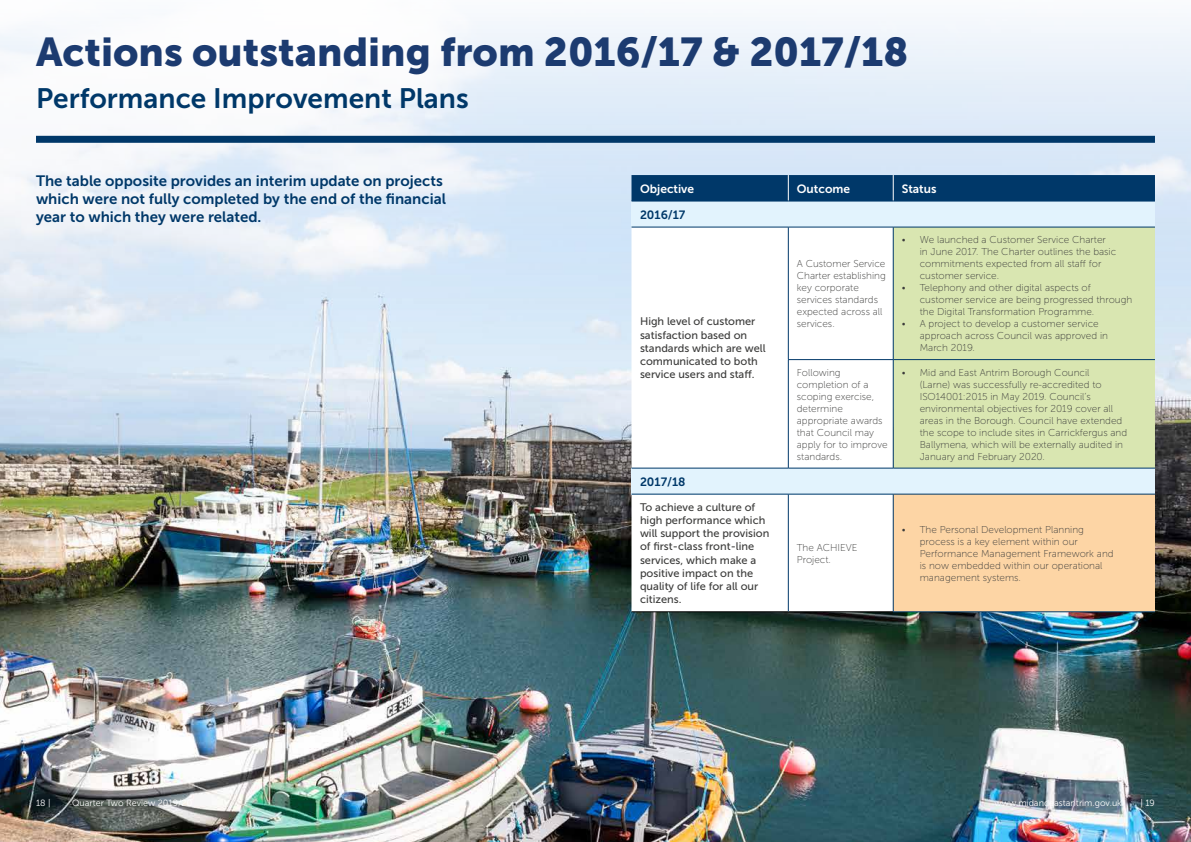
<style>
.page{position:relative;width:1191px;height:842px;background:#fff}
.page>*{position:absolute;margin:0;border:0;box-sizing:border-box;transform-origin:0 0}
.t1{font:40px "Museo Sans 900";color:#1c3b70}
.t2{font:28px "Museo Sans 700";color:#003869}
.t3{font:15px/18px "Museo Sans 700";color:#003869}
.t4{font:12px "Museo Sans 700";color:#fff}
.t5{font:12px "Museo Sans 700";color:#003869}
.t6{font:11px/13.2px "Museo Sans 500";color:#3c3c3b}
.t7{font:10px/12px "Museo Sans 100";color:#3c3c3b}
.t8{font:9px "Museo Sans 300";color:#fff}
</style>
<div class="page">
<img style="left:0;top:17px;width:1191px;height:825px">
<div style="left:36px;top:136px;width:1119px;height:7px;background:#003869"></div>
<div style="left:631px;top:201px;width:524px;height:26px;background:#e2f3fd"></div>
<svg style="left:631px;top:228px;width:262px;height:383px"></svg>
<div style="left:894px;top:228px;width:261px;height:240px;background:#d9e6b1"></div>
<div style="left:631px;top:468px;width:524px;height:26px;background:#e2f3fd"></div>
<div style="left:893px;top:494px;width:262px;height:118px;background:#fdd5a5"></div>
<hr style="left:631px;top:611px;width:157px;height:1px;background:#000">
<hr style="left:788px;top:611px;width:105px;height:1px;background:#000">
<div style="left:631px;top:175px;width:524px;height:26px;background:#003869"></div>
<hr style="left:631px;top:227px;width:157px;height:1px;background:#003869">
<hr style="left:788px;top:227px;width:105px;height:1px;background:#003869">
<hr style="left:788px;top:227px;width:1px;height:132px;background:#003869">
<hr style="left:893px;top:227px;width:262px;height:1px;background:#003869">
<hr style="left:893px;top:227px;width:1px;height:132px;background:#003869">
<hr style="left:788px;top:359px;width:105px;height:1px;background:#003869">
<hr style="left:788px;top:360px;width:1px;height:108px;background:#003869">
<hr style="left:893px;top:359px;width:262px;height:1px;background:#003869">
<hr style="left:893px;top:360px;width:1px;height:108px;background:#003869">
<hr style="left:631px;top:468px;width:157px;height:1px;background:#003869">
<hr style="left:788px;top:468px;width:105px;height:1px;background:#003869">
<hr style="left:893px;top:468px;width:262px;height:1px;background:#003869">
<hr style="left:631px;top:494px;width:157px;height:1px;background:#003869">
<hr style="left:788px;top:494px;width:105px;height:1px;background:#003869">
<hr style="left:788px;top:494px;width:1px;height:117px;background:#003869">
<hr style="left:893px;top:494px;width:262px;height:1px;background:#003869">
<hr style="left:893px;top:494px;width:1px;height:117px;background:#003869">
<hr style="left:893px;top:611px;width:262px;height:1px;background:#003869">
<hr style="left:631px;top:201px;width:157px;height:1px;background:#003869">
<hr style="left:788px;top:201px;width:105px;height:1px;background:#003869">
<hr style="left:893px;top:201px;width:262px;height:1px;background:#003869">
<h1 class="t1" style="left:36px;top:29px;width:874px">Actions outstanding from 2016/17 &amp; 2017/18</h1>
<h2 class="t2" style="left:36px;top:83px;width:434px">Performance Improvement Plans</h2>
<h3 class="t3" style="left:36px;top:172px;width:411px">The table opposite provides an interim update on projects which were not fully completed by the end of the financial year to which they were related.</h3>
<p class="t4" style="left:640px;top:182px;width:56px">Objective</p>
<p class="t4" style="left:797px;top:182px;width:55px">Outcome</p>
<p class="t4" style="left:901px;top:182px;width:36px">Status</p>
<p class="t5" style="left:640px;top:208px;width:47px">2016/17</p>
<p class="t6" style="left:640px;top:315px;width:127px">High level of customer satisfaction based on standards which are well communicated to both service users and staff.</p>
<p class="t5" style="left:640px;top:475px;width:47px">2017/18</p>
<p class="t6" style="left:640px;top:500px;width:131px">To achieve a culture of high performance which will support the provision of first-class front-line services, which make a positive impact on the quality of life for all our citizens.</p>
<p class="t7" style="left:797px;top:258px;width:90px">A Customer Service<br>Charter establishing key corporate services standards expected across all services.</p>
<p class="t7" style="left:919px;top:234px;width:198px;text-indent:-18px">• We launched a Customer Service Charter in June 2017. The Charter outlines the basic commitments expected from all staff for customer service.</p>
<p class="t7" style="left:919px;top:282px;width:214px;text-indent:-18px">• Telephony and other digital aspects of customer service are being progressed through the Digital Transformation Programme.</p>
<p class="t7" style="left:919px;top:318px;width:190px;text-indent:-18px">• A project to develop a customer service approach across Council was approved in<br>March 2019.</p>
<p class="t7" style="left:797px;top:366px;width:92px">Following completion of a scoping exercise, determine appropriate awards that Council may apply for to improve standards.</p>
<p class="t7" style="left:919px;top:366px;width:209px;text-indent:-18px">• Mid and East Antrim Borough Council<br>(Larne) was successfully re-accredited to ISO14001:2015 in May 2019. Council’s environmental objectives for 2019 cover all areas in the Borough. Council have extended the scope to include sites in Carrickfergus and Ballymena, which will be externally audited in January and February 2020.</p>
<p class="t7" style="left:797px;top:541px;width:62px">The ACHIEVE<br>Project.</p>
<p class="t7" style="left:919px;top:523px;width:195px;text-indent:-18px">• The Personal Development Planning process is a key element within our Performance Management Framework and is now embedded within our operational management systems.</p>
<p class="t8" style="left:36px;top:798px;width:16px">18 |</p>
<p class="t8" style="left:72px;top:798px;width:122px">Quarter Two Review 2019/20</p>
<p class="t8" style="left:994px;top:798px;width:129px">www.midandeastantrim.gov.uk</p>
<p class="t8" style="left:1140px;top:798px;width:16px">| 19</p>
</div>
